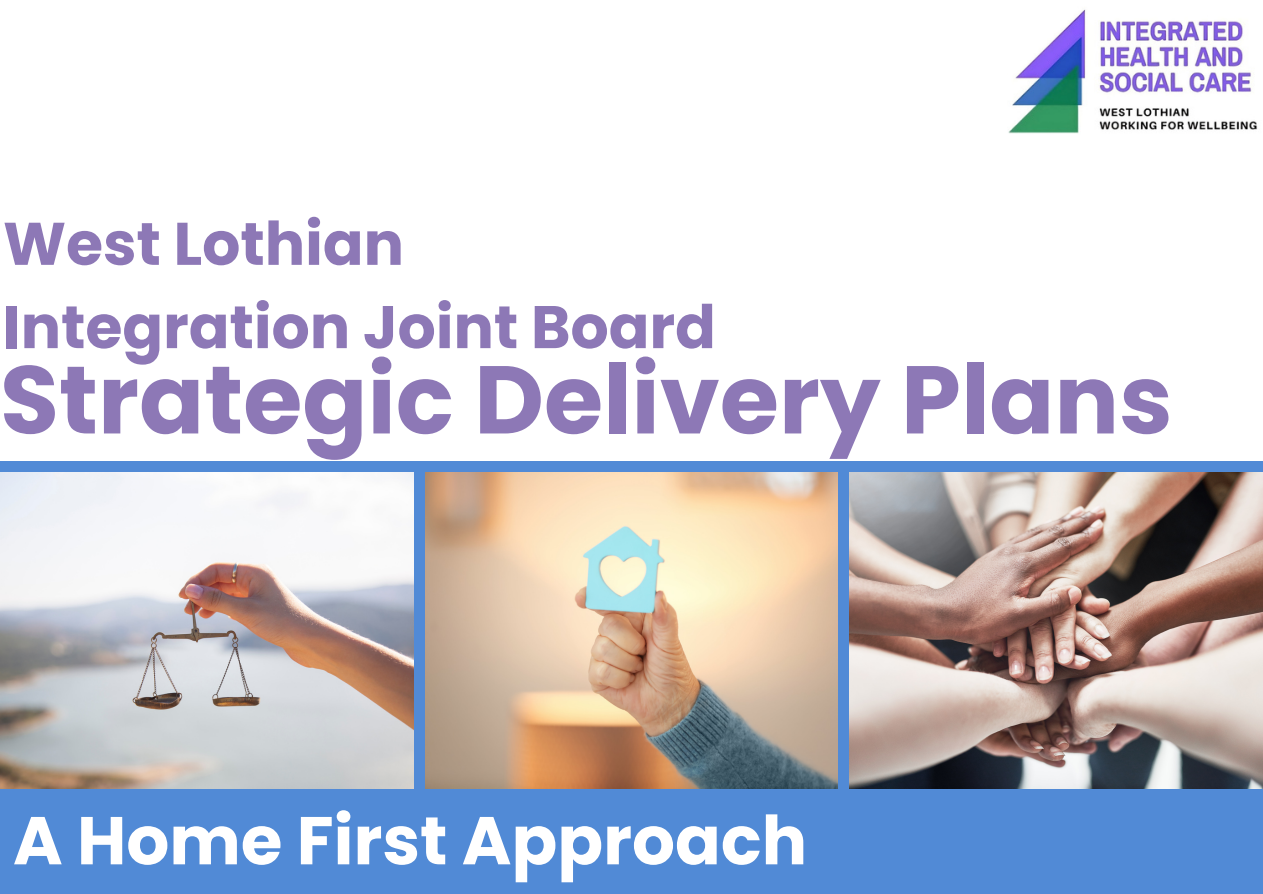
<style>
.page{position:relative;width:1263px;height:894px;background:#fff}
.page>*{position:absolute;margin:0;border:0;box-sizing:border-box;transform-origin:0 0}
.t1{font:700 96px "Poppins";color:#8d78b6}
.t2{font:700 67.5px "Poppins";color:#fff}
.t3{font:700 60px "Poppins";color:#8d78b6}
</style>
<div class="page">
<div style="left:0;top:0;width:1263px;height:893px;background:#518ad6"></div>
<div style="left:0;top:0;width:1263px;height:460px;background:#fff"></div>
<img style="left:1008px;top:9px;width:250px;height:125px">
<img style="left:0;top:472px;width:414px;height:315px">
<img style="left:849px;top:472px;width:414px;height:315px">
<img style="left:425px;top:472px;width:413px;height:315px">
<p class="t3" style="left:3px;top:202px;width:403px">West Lothian</p>
<p class="t3" style="left:3px;top:285px;width:714px">Integration Joint Board</p>
<p class="t1" style="left:0;top:332px;width:1174px">Strategic Delivery Plans</p>
<p class="t2" style="left:13px;top:793px;width:796px">A Home First Approach</p>
</div>
